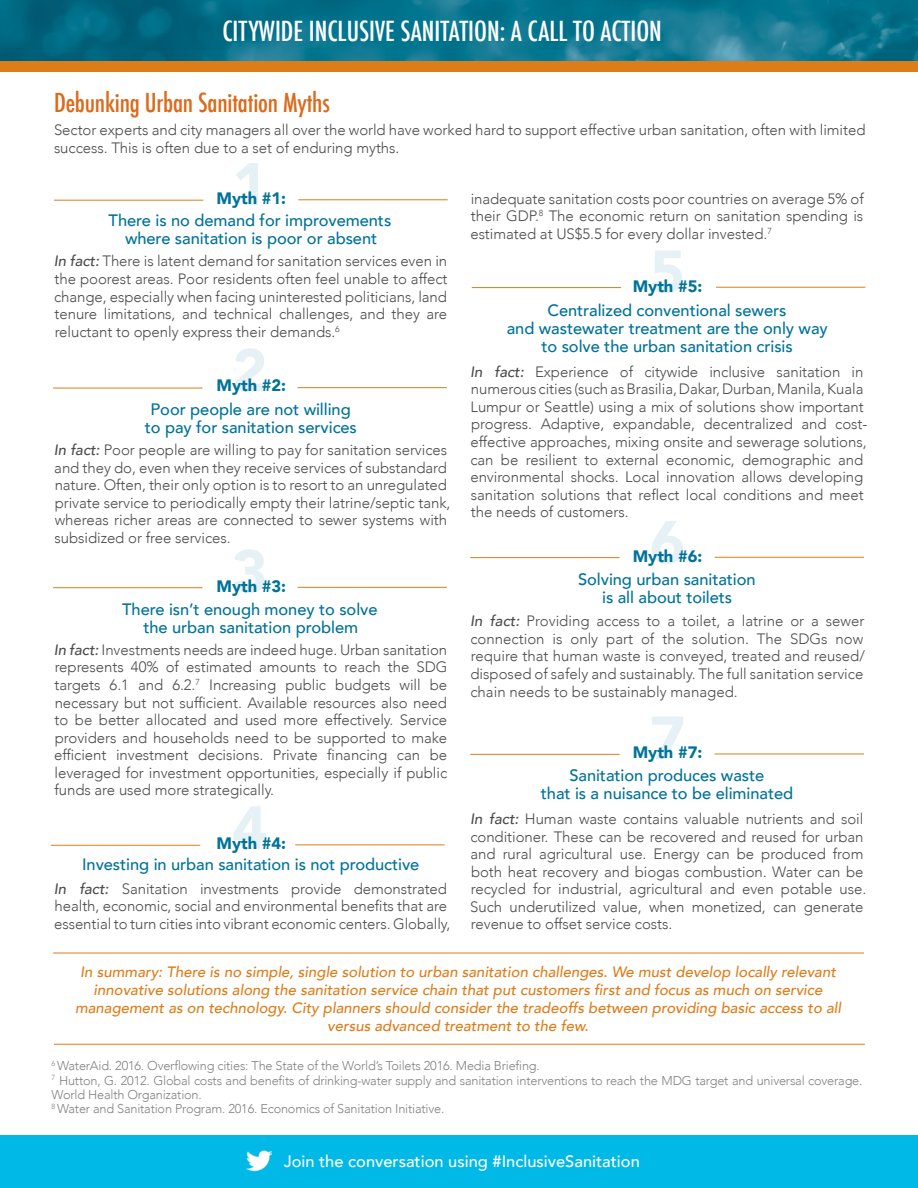
<style>
.page{position:relative;width:918px;height:1188px;background:#fff}
.page>*{position:absolute;margin:0;border:0;box-sizing:border-box;transform-origin:0 0}
.t1{font:900 60px "Avenir";color:#007299}
.t2{font:500 condensed 27px "Futura";color:#fff}
.t3{font:500 condensed 25.5px "Futura";letter-spacing:-.005em;color:#db6a1b}
.t4{font:500 16.5px/18px "Avenir";letter-spacing:-.005em;color:#007299;text-align:center}
.t5{font:900 16.5px "Avenir";letter-spacing:-.005em;color:#007299}
.t6{font:500 16.5px "Avenir";color:#fff}
.t7{font:300 15px/17.5px "Avenir";letter-spacing:-.005em;color:#4b4c4d}
.t8{font:italic 500 15px/18px "Avenir";color:#dd7d1a;text-align:center}
.t9{font:300 12.75px/14.2px "Avenir";letter-spacing:-.015em;color:#808285}
.s1{font-weight:500;font-style:italic}
</style>
<div class="page">
<div style="left:0;top:1136px;width:918px;height:52px;background:#00b9e6"></div>
<hr style="left:472px;top:287px;width:149px;height:1px;background:#dd7d1a">
<hr style="left:716px;top:287px;width:149px;height:1px;background:#dd7d1a">
<hr style="left:470px;top:557px;width:150px;height:1px;background:#dd7d1a">
<hr style="left:715px;top:557px;width:149px;height:1px;background:#dd7d1a">
<hr style="left:470px;top:754px;width:150px;height:1px;background:#dd7d1a">
<hr style="left:715px;top:754px;width:149px;height:1px;background:#dd7d1a">
<hr style="left:53px;top:388px;width:149px;height:1px;background:#dd7d1a">
<hr style="left:297px;top:387px;width:150px;height:1px;background:#dd7d1a">
<hr style="left:53px;top:587px;width:149px;height:1px;background:#dd7d1a">
<hr style="left:297px;top:587px;width:150px;height:1px;background:#dd7d1a">
<img style="left:246px;top:1150px;width:25px;height:22px">
<hr style="left:54px;top:200px;width:149px;height:1px;background:#dd7d1a">
<hr style="left:298px;top:199px;width:150px;height:1px;background:#dd7d1a">
<hr style="left:51px;top:845px;width:149px;height:1px;background:#dd7d1a">
<hr style="left:295px;top:844px;width:150px;height:1px;background:#dd7d1a">
<svg style="left:0;top:0;width:918px;height:61px;background:#09728b"></svg>
<div style="left:0;top:61px;width:918px;height:10px;background:#dd7d1a"></div>
<hr style="left:53px;top:953px;width:811px;height:1px;background:#dd7d1a">
<hr style="left:54px;top:1044px;width:811px;height:1px;background:#dd7d1a">
<p class="t2" style="left:222px;top:14px;width:441px">CITYWIDE INCLUSIVE SANITATION: A CALL TO ACTION</p>
<p class="t3" style="left:54px;top:87px;width:277px">Debunking Urban Sanitation Myths</p>
<p class="t7" style="left:54px;top:121px;width:813px;line-height:18px">Sector experts and city managers all over the world have worked hard to support effective urban sanitation, often with limited success. This is often due to a set of enduring myths.</p>
<h1 class="t1" style="left:232px;top:133px;width:37px">1</h1>
<p class="t5" style="left:217px;top:184px;width:71px">Myth #1:</p>
<p class="t4" style="left:109px;top:211px;width:284px">There is no demand for improvements where sanitation is poor or absent</p>
<p class="t7" style="left:54px;top:252px;width:395px;text-align:justify"><span class="s1">In fact:</span> There is latent demand for sanitation services even in the poorest areas. Poor residents often feel unable to affect change, especially when facing uninterested politicians, land tenure limitations, and technical challenges, and they are reluctant to openly express their demands.<sup>6</sup></p>
<p class="t5" style="left:217px;top:371px;width:71px">Myth #2:</p>
<p class="t4" style="left:145px;top:399px;width:214px">Poor people are not willing to pay for sanitation services</p>
<p class="t7" style="left:54px;top:441px;width:398px"><span class="s1">In fact:</span> Poor people are willing to pay for sanitation services and they do, even when they receive services of substandard nature. Often, their only option is to resort to an unregulated private service to periodically empty their latrine/septic tank, whereas richer areas are connected to sewer systems with subsidized or free services.</p>
<p class="t5" style="left:217px;top:572px;width:71px">Myth #3:</p>
<p class="t4" style="left:122px;top:599px;width:257px">There isn’t enough money to solve the urban sanitation problem</p>
<p class="t7" style="left:54px;top:641px;width:395px;text-align:justify"><span class="s1">In fact:</span> Investments needs are indeed huge. Urban sanitation represents 40% of estimated amounts to reach the SDG targets 6.1 and 6.2.<sup>7</sup> Increasing public budgets will be necessary but not sufficient. Available resources also need to be better allocated and used more effectively. Service providers and households need to be supported to make efficient investment decisions. Private financing can be leveraged for investment opportunities, especially if public funds are used more strategically.</p>
<p class="t5" style="left:217px;top:829px;width:71px">Myth #4:</p>
<p class="t4" style="left:82px;top:855px;width:339px">Investing in urban sanitation is not productive</p>
<p class="t7" style="left:54px;top:880px;width:398px"><span class="s1">In fact:</span> Sanitation investments provide demonstrated health, economic, social and environmental benefits that are essential to turn cities into vibrant economic centers. Globally,</p>
<h1 class="t1" style="left:232px;top:319px;width:37px">2</h1>
<h1 class="t1" style="left:232px;top:520px;width:37px">3</h1>
<h1 class="t1" style="left:232px;top:776px;width:37px">4</h1>
<p class="t7" style="left:470px;top:190px;width:395px;text-align:justify">inadequate sanitation costs poor countries on average 5% of their GDP.<sup>8</sup> The economic return on sanitation spending is estimated at US$5.5 for every dollar invested.<sup>7</sup></p>
<p class="t5" style="left:633px;top:272px;width:71px">Myth #5:</p>
<p class="t4" style="left:507px;top:300px;width:322px">Centralized conventional sewers<br>and wastewater treatment are the only way to solve the urban sanitation crisis</p>
<p class="t7" style="left:470px;top:363px;width:399px"><span class="s1">In fact:</span> Experience of citywide inclusive sanitation in numerous cities (such as Brasilia, Dakar, Durban, Manila, Kuala Lumpur or Seattle) using a mix of solutions show important progress. Adaptive, expandable, decentralized and cost&shy;effective approaches, mixing onsite and sewerage solutions, can be resilient to external economic, demographic and environmental shocks. Local innovation allows developing sanitation solutions that reflect local conditions and meet the needs of customers.</p>
<p class="t5" style="left:633px;top:542px;width:71px">Myth #6:</p>
<p class="t4" style="left:578px;top:569px;width:179px">Solving urban sanitation is all about toilets</p>
<p class="t7" style="left:470px;top:612px;width:396px;text-align:justify"><span class="s1">In fact:</span> Providing access to a toilet, a latrine or a sewer connection is only part of the solution. The SDGs now require that human waste is conveyed, treated and reused/ disposed of safely and sustainably. The full sanitation service chain needs to be sustainably managed.</p>
<h1 class="t1" style="left:650px;top:221px;width:37px">5</h1>
<h1 class="t1" style="left:650px;top:491px;width:37px">6</h1>
<h1 class="t1" style="left:650px;top:687px;width:37px">7</h1>
<p class="t5" style="left:633px;top:739px;width:71px">Myth #7:</p>
<p class="t4" style="left:541px;top:765px;width:254px">Sanitation produces waste<br>that is a nuisance to be eliminated</p>
<p class="t7" style="left:470px;top:810px;width:398px"><span class="s1">In fact:</span> Human waste contains valuable nutrients and soil conditioner. These can be recovered and reused for urban and rural agricultural use. Energy can be produced from both heat recovery and biogas combustion. Water can be recycled for industrial, agricultural and even potable use.<br>Such underutilized value, when monetized, can generate revenue to offset service costs.</p>
<p class="t8" style="left:75px;top:963px;width:768px">In summary: There is no simple, single solution to urban sanitation challenges. We must develop locally relevant innovative solutions along the sanitation service chain that put customers first and focus as much on service management as on technology. City planners should consider the tradeoffs between providing basic access to all versus advanced treatment to the few.</p>
<p class="t9" style="left:52px;top:1059px;width:490px"><sup>6</sup> WaterAid. 2016. Overflowing cities: The State of the World’s Toilets 2016. Media Briefing.</p>
<p class="t9" style="left:52px;top:1073px;width:812px"><sup>7</sup> Hutton, G. 2012. Global costs and benefits of drinking-water supply and sanitation interventions to reach the MDG target and universal coverage.<br>World Health Organization.</p>
<p class="t9" style="left:52px;top:1102px;width:394px"><sup>8</sup> Water and Sanitation Program. 2016. Economics of Sanitation Initiative.</p>
<p class="t6" style="left:284px;top:1147px;width:358px">Join the conversation using #InclusiveSanitation</p>
</div>
